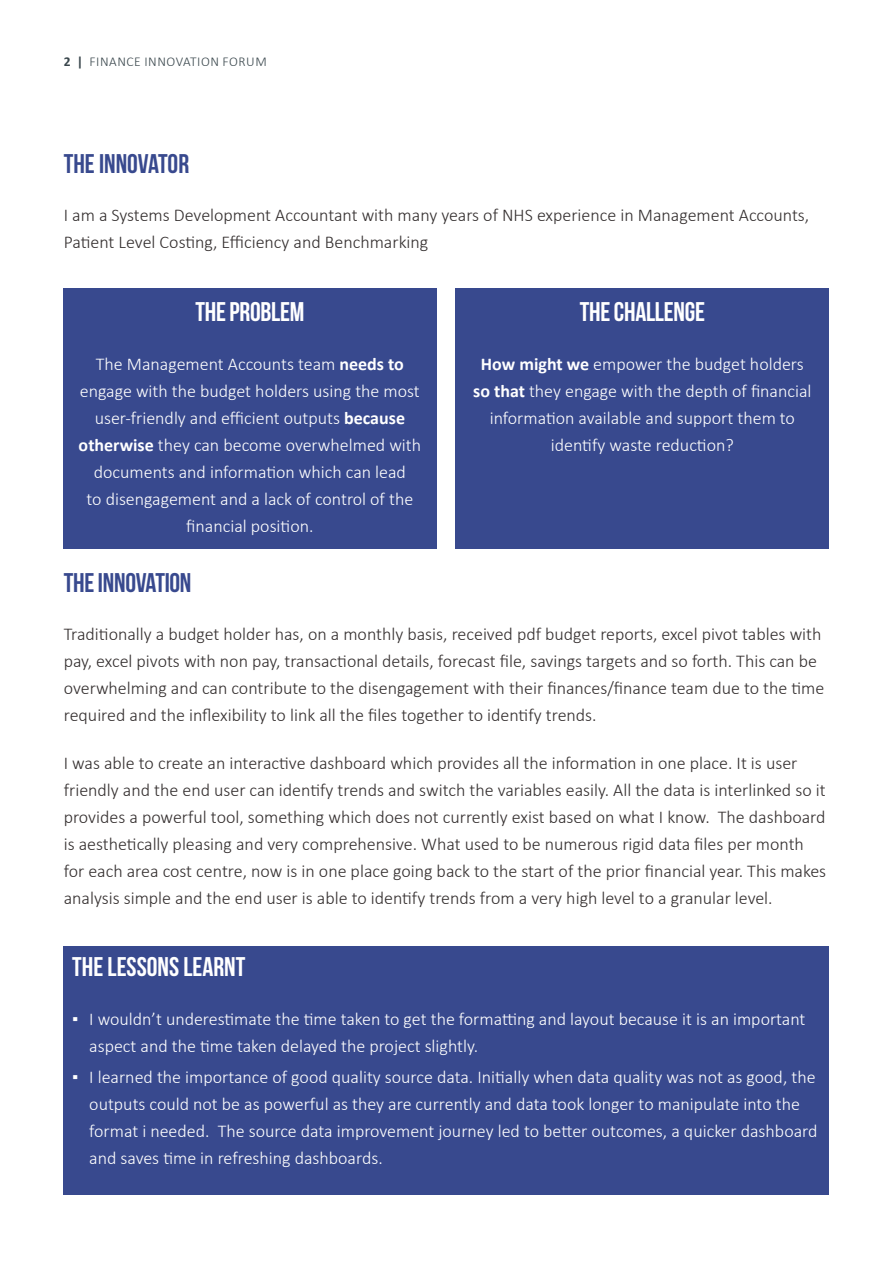
<style>
.page{position:relative;width:893px;height:1263px;background:#fff}
.page>*{position:absolute;margin:0;border:0;box-sizing:border-box;transform-origin:0 0}
.Sub_head_BEBAS{font:700 27px "Bebas Neue";letter-spacing:-.01em;color:#fff}
.Sub_head_BEBAS-2{font:700 27px "Bebas Neue";letter-spacing:-.01em;color:#38498e}
.Sub_head_BEBAS-3{font:300 18px/27px "Calibri";color:#332e2e}
.Sub_head_BEBAS-4{font:300 18px/27px "Calibri";color:#fff;text-align:center}
.t1{font:300 13.5px "Calibri";letter-spacing:.04em;color:#39464c}
.s1{font-weight:700}
</style>
<div class="page">
<div style="left:63px;top:288px;width:374px;height:261px;background:#38498e"></div>
<div style="left:455px;top:288px;width:374px;height:261px;background:#38498e"></div>
<div style="left:64px;top:947px;width:765px;height:248px;background:#38498e"></div>
<p class="t1" style="left:64px;top:53px;width:205px"><span class="s1">2 |</span> FINANCE INNOVATION FORUM</p>
<p class="Sub_head_BEBAS-2" style="left:64px;top:149px;width:127px">THE INNOVATOR</p>
<p class="Sub_head_BEBAS-3" style="left:64px;top:202px;width:747px">I am a Systems Development Accountant with many years of NHS experience in Management Accounts,<br>Patient Level Costing, Efficiency and Benchmarking</p>
<p class="Sub_head_BEBAS" style="left:195px;top:297px;width:110px">THE PROBLEM</p>
<p class="Sub_head_BEBAS-4" style="left:79px;top:350px;width:344px">The Management Accounts team <span class="s1">needs to </span>engage with the budget holders using the most user-friendly and efficient outputs <span class="s1">because otherwise</span> they can become overwhelmed with documents and information which can lead<br>to disengagement and a lack of control of the financial position.</p>
<p class="Sub_head_BEBAS" style="left:580px;top:297px;width:127px">THE CHALLENGE</p>
<p class="Sub_head_BEBAS-4" style="left:473px;top:350px;width:340px"><span class="s1">How might we</span> empower the budget holders <span class="s1">so that</span> they engage with the depth of financial information available and support them to identify waste reduction?</p>
<p class="Sub_head_BEBAS-2" style="left:64px;top:568px;width:129px">THE INNOVATION</p>
<p class="Sub_head_BEBAS-3" style="left:64px;top:620px;width:762px">Traditionally a budget holder has, on a monthly basis, received pdf budget reports, excel pivot tables with pay, excel pivots with non pay, transactional details, forecast file, savings targets and so forth. This can be overwhelming and can contribute to the disengagement with their finances/finance team due to the time required and the inflexibility to link all the files together to identify trends.</p>
<p class="Sub_head_BEBAS-3" style="left:64px;top:750px;width:764px">I was able to create an interactive dashboard which provides all the information in one place. It is user friendly and the end user can identify trends and switch the variables easily. All the data is interlinked so it provides a powerful tool, something which does not currently exist based on what I know. The dashboard is aesthetically pleasing and very comprehensive. What used to be numerous rigid data files per month for each area cost centre, now is in one place going back to the start of the prior financial year. This makes analysis simple and the end user is able to identify trends from a very high level to a granular level.</p>
<p class="Sub_head_BEBAS" style="left:72px;top:951px;width:175px">THE LESSONS LEARNT</p>
<p class="Sub_head_BEBAS-4" style="left:89px;top:1005px;width:718px;text-align:left;text-indent:-17px"><span class="s1">▪</span> I wouldn’t underestimate the time taken to get the formatting and layout because it is an important aspect and the time taken delayed the project slightly.</p>
<p class="Sub_head_BEBAS-4" style="left:89px;top:1063px;width:730px;text-align:left;text-indent:-17px"><span class="s1">▪</span> I learned the importance of good quality source data. Initially when data quality was not as good, the outputs could not be as powerful as they are currently and data took longer to manipulate into the format i needed. The source data improvement journey led to better outcomes, a quicker dashboard and saves time in refreshing dashboards.</p>
</div>
